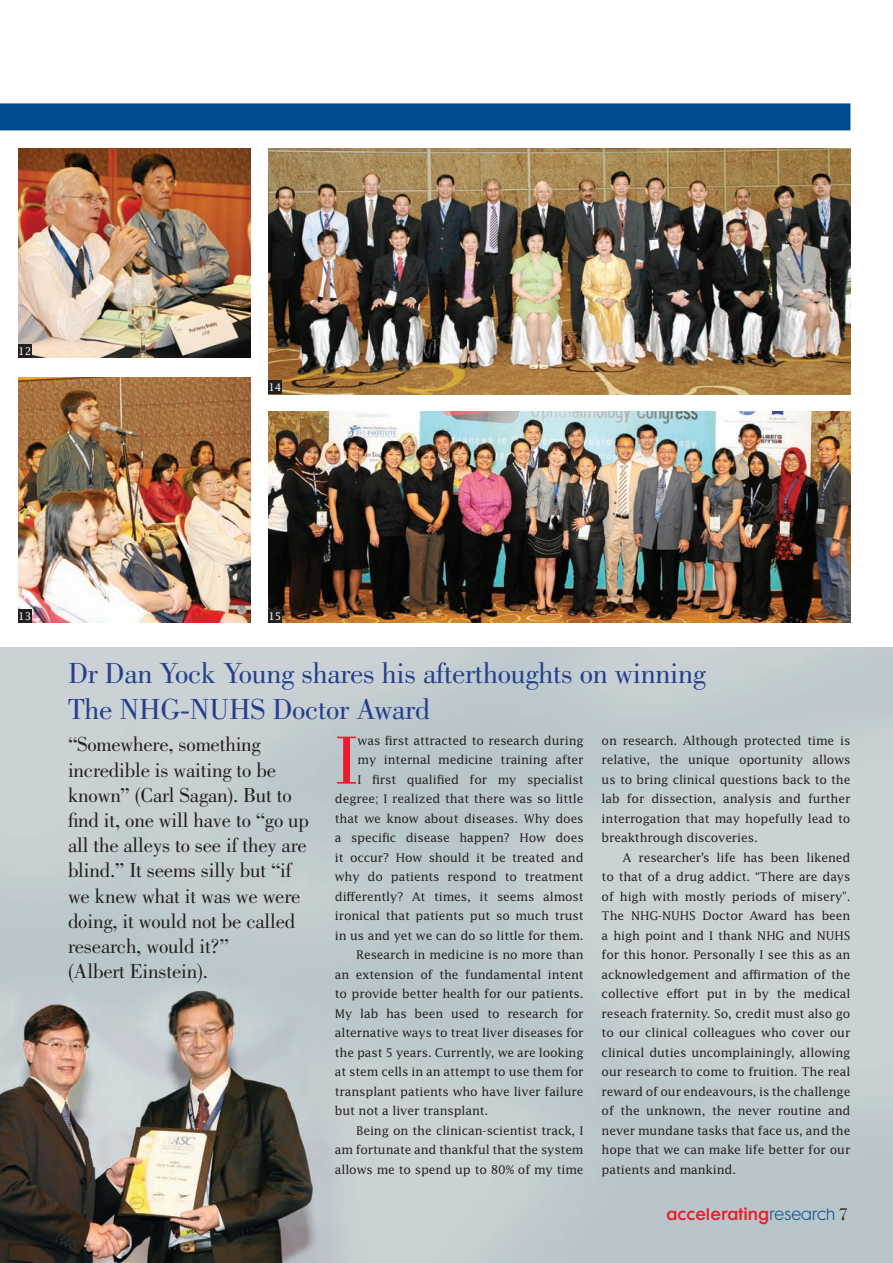
<style>
.page{position:relative;width:893px;height:1263px;background:#fff}
.page>*{position:absolute;margin:0;border:0;box-sizing:border-box;transform-origin:0 0}
.BT_first_para{font:70.35px "Bodoni";color:#ee1b2c}
.Headline_4{font:30px/36px "Bodoni";letter-spacing:-.01em;color:#253f8e}
.Lead_in{font:21px/25.2px "Bodoni";letter-spacing:-.01em;color:#231f20}
.t1{font:15px "Cg Futura Maxi De";color:#ee1b2c}
.BT{font:12px/19.5px "Lucida";letter-spacing:-.01em;color:#231f20;text-align:justify}
.BT_first_para-2{font:12px/19.5px "Lucida";letter-spacing:-.01em;color:#231f20;text-align:right}
.BT-2{font:10.5px "Lucida";letter-spacing:-.01em;color:#fff}
.s1{font-family:"Cg Futura Maxi Lt";color:#004a8d}
.s2{font-family:"Bodoni";font-size:18px;color:#231f20}
</style>
<div class="page">
<img style="left:0;top:648px;width:893px;height:615px">
<div style="left:0;top:103px;width:850px;height:27px;background:#004a8d"></div>
<img style="left:18px;top:148px;width:232px;height:210px">
<img style="left:268px;top:412px;width:582px;height:211px">
<img style="left:268px;top:148px;width:582px;height:246px">
<img style="left:18px;top:377px;width:232px;height:246px">
<div style="left:18px;top:344px;width:14px;height:14px;background:#231f20"></div>
<div style="left:268px;top:609px;width:14px;height:14px;background:#231f20"></div>
<div style="left:268px;top:381px;width:14px;height:13px;background:#231f20"></div>
<div style="left:18px;top:609px;width:14px;height:14px;background:#231f20"></div>
<p class="BT-2" style="left:18px;top:345px;width:15px">12</p>
<p class="BT-2" style="left:268px;top:381px;width:15px">14</p>
<p class="BT-2" style="left:18px;top:610px;width:15px">13</p>
<p class="BT-2" style="left:268px;top:610px;width:15px">15</p>
<p class="Headline_4" style="left:68px;top:655px;width:640px">Dr Dan Yock Young shares his afterthoughts on winning<br>The NHG-NUHS Doctor Award</p>
<p class="BT_first_para" style="left:335px;top:721px;width:25px">I</p>
<p class="BT_first_para-2" style="left:335px;top:730px;width:250px">was first attracted to research during<br>my internal medicine training after<br>I first qualified for my specialist degree; I realized that there was so little that we know about diseases. Why does a specific disease happen? How does it occur? How should it be treated and why do patients respond to treatment differently? At times, it seems almost ironical that patients put so much trust in us and yet we can do so little for them.</p>
<p class="BT" style="left:335px;top:945px;width:250px;text-indent:21px">Research in medicine is no more than an extension of the fundamental intent to provide better health for our patients.<br>My lab has been used to research for alternative ways to treat liver diseases for the past 5 years. Currently, we are looking at stem cells in an attempt to use them for transplant patients who have liver failure but not a liver transplant.</p>
<p class="BT" style="left:335px;top:1120px;width:250px;text-indent:21px">Being on the clinican-scientist track, I am fortunate and thankful that the system allows me to spend up to 80% of my time</p>
<p class="BT" style="left:602px;top:730px;width:250px">on research. Although protected time is relative, the unique oportunity allows us to bring clinical questions back to the lab for dissection, analysis and further interrogation that may hopefully lead to breakthrough discoveries.</p>
<p class="BT" style="left:602px;top:847px;width:250px;text-indent:21px">A researcher’s life has been likened to that of a drug addict. “There are days of high with mostly periods of misery”.<br>The NHG-NUHS Doctor Award has been a high point and I thank NHG and NUHS for this honor. Personally I see this as an acknowledgement and affirmation of the collective effort put in by the medical reseach fraternity. So, credit must also go to our clinical colleagues who cover our clinical duties uncomplainingly, allowing our research to come to fruition. The real reward of our endeavours, is the challenge of the unknown, the never routine and never mundane tasks that face us, and the hope that we can make life better for our patients and mankind.</p>
<p class="Lead_in" style="left:68px;top:732px;width:242px">“Somewhere, something incredible is waiting to be known” (Carl Sagan). But to find it, one will have to “go up all the alleys to see if they are blind.” It seems silly but “if we knew what it was we were doing, it would not be called research, would it?”<br>(Albert Einstein).</p>
<p class="t1" style="left:666px;top:1205px;width:183px">accelerating<span class="s1">research</span> <span class="s2">7</span></p>
</div>
